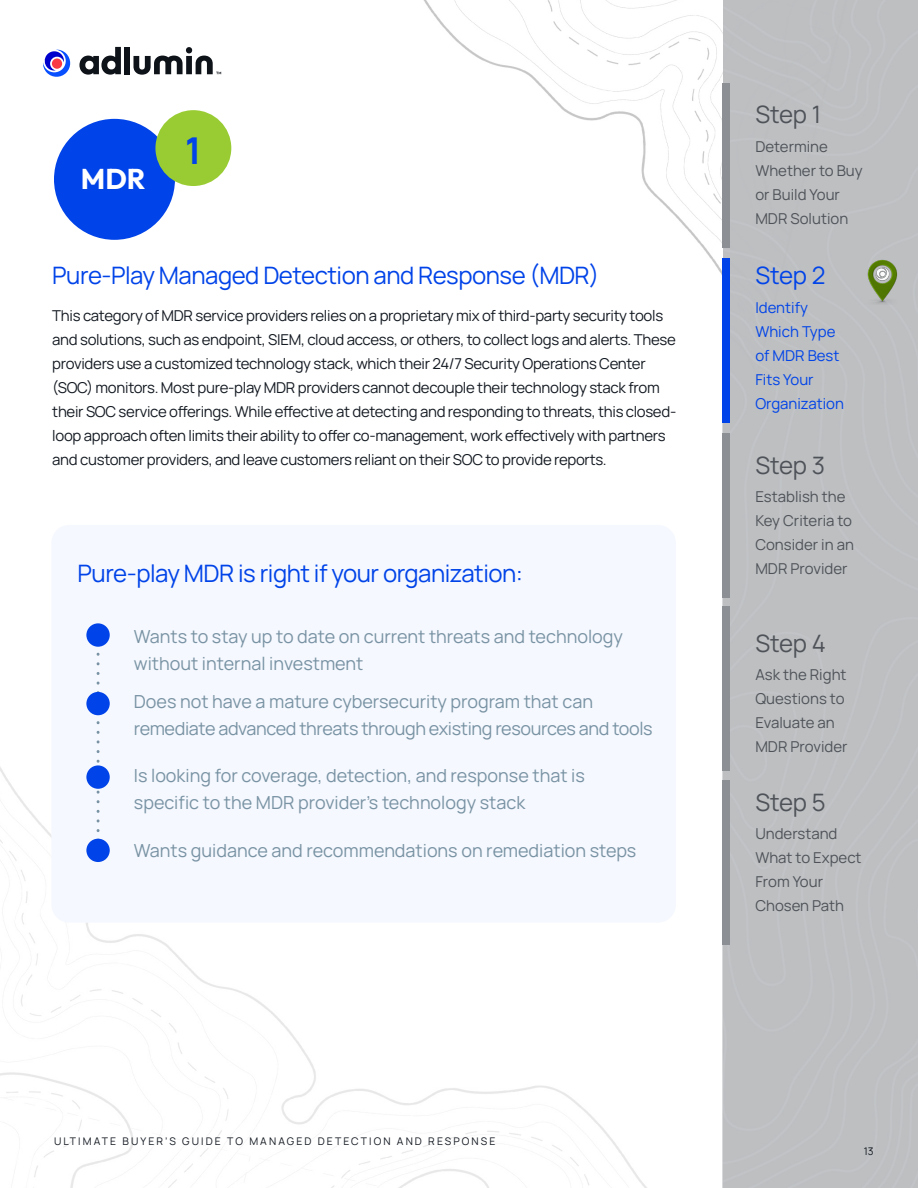
<style>
.page{position:relative;width:918px;height:1188px;background:#fff}
.page>*{position:absolute;margin:0;border:0;box-sizing:border-box;transform-origin:0 0}
.t1{font:700 36.9px "Manrope";color:#0043e8}
.t2{font:700 28.5px "Outfit";color:#fff}
.t3{font:24px "Manrope";letter-spacing:-.02em;color:#0043e8}
.t4{font:24px "Manrope";letter-spacing:-.015em;color:#4f5359}
.t5{font:18px/27px "Manrope";color:#7993a4}
.t6{font:18px/27px "Manrope";letter-spacing:-.02em;color:#7993a4}
.t7{font:15px/24px "Manrope";letter-spacing:-.02em;color:#141a22}
.t8{font:15px/24px "Manrope";color:#4f5359}
.t9{font:15px/24px "Manrope";color:#0043e8}
.t10{font:10.5px "Manrope";letter-spacing:.2em;color:#141a22}
</style>
<div class="page">
<img style="left:0;top:406px;width:723px;height:782px">
<img style="left:54px;top:0;width:669px;height:406px">
<svg style="left:79px;top:47px;width:42px;height:28px"></svg>
<div style="left:124px;top:47px;width:6px;height:27px;background:#0e1219"></div>
<svg style="left:133px;top:47px;width:88px;height:28px"></svg>
<svg style="left:43px;top:49px;width:29px;height:29px"></svg>
<div style="left:51px;top:525px;width:625px;height:398px;background:#f5f8fe;border-radius:18px"></div>
<svg style="left:97px;top:652px;width:3px;height:40px"></svg>
<svg style="left:97px;top:723px;width:3px;height:40px"></svg>
<svg style="left:97px;top:792px;width:3px;height:47px"></svg>
<div style="left:54px;top:119px;width:121px;height:121px;background:#0043e8;border-radius:50%"></div>
<div style="left:155px;top:110px;width:76px;height:76px;background:#9c3;border-radius:50%"></div>
<div style="left:86px;top:623px;width:24px;height:24px;background:#0043e8;border-radius:50%"></div>
<div style="left:86px;top:692px;width:24px;height:23px;background:#0043e8;border-radius:50%"></div>
<div style="left:86px;top:765px;width:24px;height:24px;background:#0043e8;border-radius:50%"></div>
<div style="left:86px;top:839px;width:24px;height:23px;background:#0043e8;border-radius:50%"></div>
<div style="left:723px;top:83px;width:7px;height:165px;background:#8c8f93"></div>
<img style="left:864px;top:255px;width:34px;height:49px">
<div style="left:723px;top:258px;width:7px;height:165px;background:#0043e8"></div>
<div style="left:723px;top:433px;width:7px;height:165px;background:#8c8f93"></div>
<div style="left:723px;top:607px;width:7px;height:164px;background:#8c8f93"></div>
<div style="left:723px;top:780px;width:7px;height:164px;background:#8c8f93"></div>
<h2 class="t2" style="left:81px;top:163px;width:66px">MDR</h2>
<h1 class="t1" style="left:185px;top:125px;width:18px">1</h1>
<h3 class="t3" style="left:52px;top:258px;width:549px">Pure-Play Managed Detection and Response (MDR)</h3>
<p class="t7" style="left:52px;top:303px;width:626px">This category of MDR service providers relies on a proprietary mix of third-party security tools and solutions, such as endpoint, SIEM, cloud access, or others, to collect logs and alerts. These providers use a customized technology stack, which their 24/7 Security Operations Center (SOC) monitors. Most pure-play MDR providers cannot decouple their technology stack from their SOC service offerings. While effective at detecting and responding to threats, this closed&shy;loop approach often limits their ability to offer co-management, work effectively with partners and customer providers, and leave customers reliant on their SOC to provide reports.</p>
<h3 class="t3" style="left:78px;top:556px;width:447px">Pure-play MDR is right if your organization:</h3>
<p class="t5" style="left:134px;top:622px;width:491px">Wants to stay up to date on current threats and technology without internal investment</p>
<p class="t6" style="left:134px;top:687px;width:520px">Does not have a mature cybersecurity program that can remediate advanced threats through existing resources and tools</p>
<p class="t5" style="left:134px;top:761px;width:452px">Is looking for coverage, detection, and response that is specific to the MDR provider’s technology stack</p>
<p class="t5" style="left:134px;top:836px;width:504px">Wants guidance and recommendations on remediation steps</p>
<h3 class="t4" style="left:755px;top:97px;width:67px">Step 1</h3>
<p class="t8" style="left:755px;top:133px;width:109px">Determine<br>Whether to Buy or Build Your<br>MDR Solution</p>
<h3 class="t3" style="left:755px;top:258px;width:72px">Step 2</h3>
<p class="t9" style="left:755px;top:294px;width:90px">Identify<br>Which Type of MDR Best<br>Fits Your<br>Organization</p>
<h3 class="t4" style="left:755px;top:448px;width:71px">Step 3</h3>
<p class="t8" style="left:755px;top:484px;width:100px">Establish the<br>Key Criteria to<br>Consider in an<br>MDR Provider</p>
<h3 class="t4" style="left:755px;top:626px;width:72px">Step 4</h3>
<p class="t8" style="left:755px;top:662px;width:94px">Ask the Right<br>Questions to<br>Evaluate an<br>MDR Provider</p>
<h3 class="t4" style="left:755px;top:785px;width:72px">Step 5</h3>
<p class="t8" style="left:755px;top:821px;width:108px">Understand<br>What to Expect<br>From Your<br>Chosen Path</p>
<p class="t10" style="left:54px;top:1134px;width:443px">ULTIMATE BUYER’S GUIDE TO MANAGED DETECTION AND RESPONSE</p>
<p class="t10" style="left:864px;top:1144px;width:11px">13</p>
</div>
